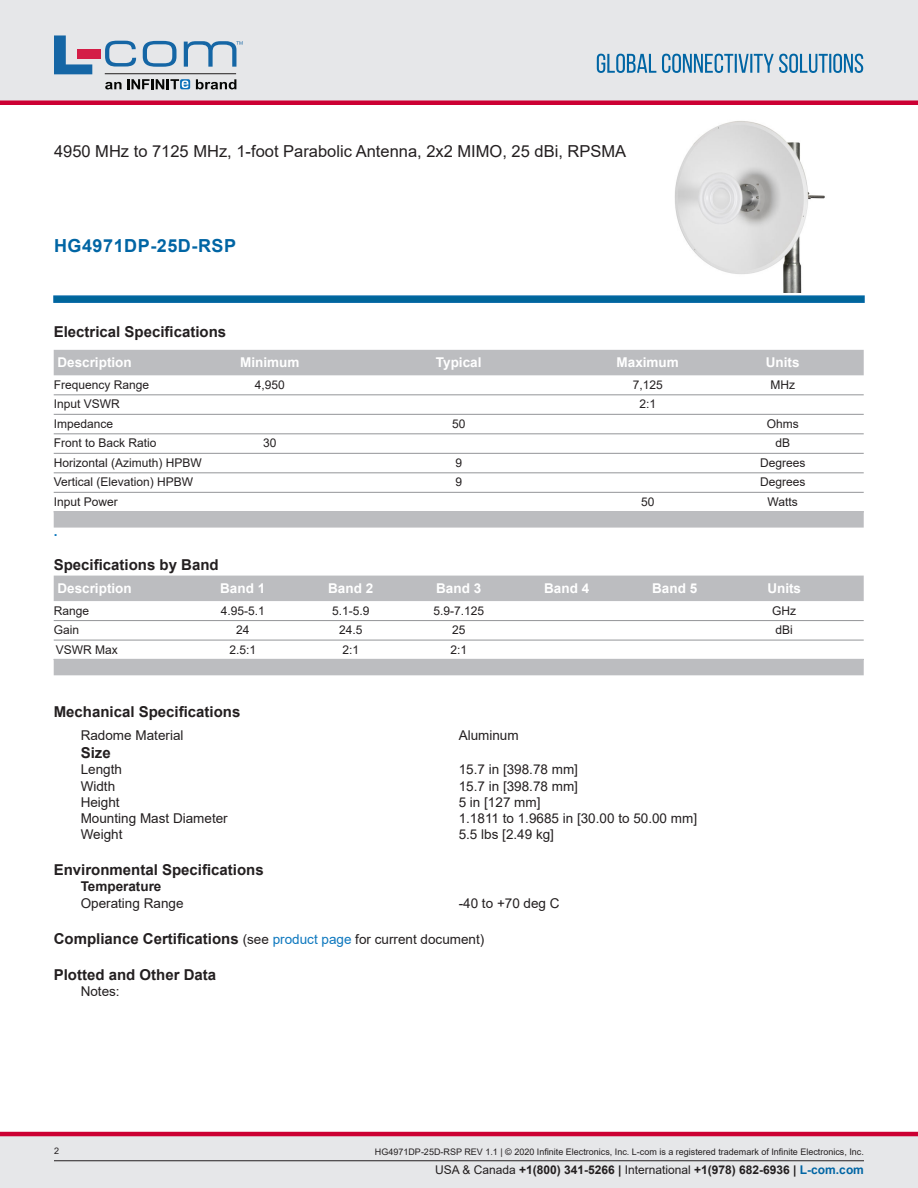
<style>
.page{position:relative;width:918px;height:1188px;background:#fff}
.page>*{position:absolute;margin:0;border:0;box-sizing:border-box;transform-origin:0 0}
.PN{font:700 18px "Arial";letter-spacing:.03em;color:#0065a4}
.Web_Description_Para{font:16.5px "Arial";color:#231f20}
.Head1_for_Compliance{font:700 15px "Arial";color:#231f20}
.Head1{font:700 15px "Arial";color:#231f20}
.LCOM_Table_Footer{font:700 15px "Arial";color:#231f20}
.Table-Footer{font:700 15px "Arial";color:#231f20}
.Specs_Para{font:700 15px "Arial";color:#231f20}
.Specs_Para-2{font:13.5px "Arial";color:#231f20}
.LCOM_Table_Header_F1{font:700 13.5px "Arial";color:#fff}
.LCOM_Table_Header_Mi{font:700 13.5px "Arial";color:#fff}
.Head2_after_Head1{font:13.5px "Arial";color:#231f20}
.Head2_after_Head1-2{font:700 13.5px "Arial";color:#231f20}
.LCOM_Table_Footer-2{font:700 13.5px "Arial";color:#0c77be}
.LCOM_Table_Body_Min{font:12px "Arial";color:#231f20}
.LCOM_Table_Body_F1{font:12px "Arial";color:#231f20}
.t1{font:700 12px "Arial";color:#231f20}
.t2{font:9px "Arial";color:#231f20}
.s1{font-weight:400;font-size:13.5px}
.s2{font-weight:400;font-size:13.5px;color:#0c77be}
.s3{font-weight:400}
.s4{color:#0065a4}
</style>
<div class="page">
<div style="left:0;top:1136px;width:918px;height:52px;background:#e6e7e9"></div>
<hr style="left:0;top:1132px;width:918px;height:4px;background:#c03">
<div style="left:0;top:0;width:918px;height:102px;background:#e6e7e9"></div>
<div style="left:0;top:100px;width:918px;height:5px;background:#c03"></div>
<hr style="left:54px;top:1160px;width:810px;height:1px;background:#231f20">
<svg style="left:597px;top:54px;width:266px;height:19px"></svg>
<hr style="left:105px;top:73px;width:131px;height:1px;background:#211e1e">
<svg style="left:54px;top:35px;width:38px;height:39px"></svg>
<svg style="left:143px;top:41px;width:34px;height:26px"></svg>
<svg style="left:105px;top:41px;width:31px;height:26px"></svg>
<div style="left:77px;top:49px;width:23px;height:10px;background:#d41e47"></div>
<svg style="left:180px;top:79px;width:10px;height:10px"></svg>
<svg style="left:196px;top:79px;width:40px;height:10px"></svg>
<svg style="left:105px;top:79px;width:83px;height:10px"></svg>
<svg style="left:184px;top:41px;width:59px;height:26px"></svg>
<svg style="left:53px;top:295px;width:812px;height:8px;background:#0f6ea3"></svg>
<img style="left:675px;top:121px;width:150px;height:172px">
<div style="left:54px;top:350px;width:810px;height:25px;background:#bcbdc0"></div>
<hr style="left:54px;top:395px;width:810px;height:1px;background:#939598">
<hr style="left:54px;top:414px;width:810px;height:1px;background:#939598">
<hr style="left:54px;top:434px;width:810px;height:1px;background:#939598">
<hr style="left:54px;top:453px;width:810px;height:1px;background:#939598">
<hr style="left:54px;top:473px;width:810px;height:1px;background:#939598">
<hr style="left:54px;top:492px;width:810px;height:1px;background:#939598">
<div style="left:54px;top:511px;width:810px;height:17px;background:#bcbdc0"></div>
<div style="left:54px;top:576px;width:810px;height:25px;background:#bcbdc0"></div>
<hr style="left:54px;top:620px;width:810px;height:1px;background:#939598">
<hr style="left:54px;top:640px;width:810px;height:1px;background:#939598">
<div style="left:54px;top:659px;width:810px;height:16px;background:#bcbdc0"></div>
<h1 class="Web_Description_Para" style="left:54px;top:140px;width:574px">4950 MHz to 7125 MHz, 1-foot Parabolic Antenna, 2x2 MIMO, 25 dBi, RPSMA</h1>
<p class="PN" style="left:54px;top:233px;width:184px">HG4971DP-25D-RSP</p>
<p class="Head1" style="left:54px;top:321px;width:174px">Electrical Specifications</p>
<p class="LCOM_Table_Header_Mi" style="left:57px;top:353px;width:76px">Description</p>
<p class="LCOM_Table_Header_Mi" style="left:240px;top:353px;width:61px">Minimum</p>
<p class="LCOM_Table_Header_Mi" style="left:436px;top:353px;width:47px">Typical</p>
<p class="LCOM_Table_Header_Mi" style="left:617px;top:353px;width:64px">Maximum</p>
<p class="LCOM_Table_Header_Mi" style="left:766px;top:353px;width:35px">Units</p>
<p class="LCOM_Table_Body_Min" style="left:54px;top:376px;width:97px">Frequency Range</p>
<p class="LCOM_Table_Body_Min" style="left:255px;top:376px;width:32px">4,950</p>
<p class="LCOM_Table_Body_Min" style="left:633px;top:376px;width:32px">7,125</p>
<p class="LCOM_Table_Body_Min" style="left:770px;top:376px;width:26px">MHz</p>
<p class="LCOM_Table_Body_Min" style="left:54px;top:396px;width:68px">Input VSWR</p>
<p class="LCOM_Table_Body_Min" style="left:639px;top:396px;width:18px">2:1</p>
<p class="LCOM_Table_Body_Min" style="left:54px;top:415px;width:61px">Impedance</p>
<p class="LCOM_Table_Body_Min" style="left:452px;top:415px;width:15px">50</p>
<p class="LCOM_Table_Body_Min" style="left:767px;top:415px;width:34px">Ohms</p>
<p class="LCOM_Table_Body_Min" style="left:54px;top:435px;width:104px">Front to Back Ratio</p>
<p class="LCOM_Table_Body_Min" style="left:263px;top:435px;width:15px">30</p>
<p class="LCOM_Table_Body_Min" style="left:775px;top:435px;width:16px">dB</p>
<p class="LCOM_Table_Body_Min" style="left:54px;top:454px;width:150px">Horizontal (Azimuth) HPBW</p>
<p class="LCOM_Table_Body_Min" style="left:455px;top:454px;width:8px">9</p>
<p class="LCOM_Table_Body_Min" style="left:760px;top:454px;width:47px">Degrees</p>
<p class="LCOM_Table_Body_Min" style="left:54px;top:474px;width:141px">Vertical (Elevation) HPBW</p>
<p class="LCOM_Table_Body_Min" style="left:455px;top:474px;width:8px">9</p>
<p class="LCOM_Table_Body_Min" style="left:760px;top:474px;width:47px">Degrees</p>
<p class="LCOM_Table_Body_Min" style="left:54px;top:493px;width:66px">Input Power</p>
<p class="LCOM_Table_Body_Min" style="left:641px;top:493px;width:15px">50</p>
<p class="LCOM_Table_Body_Min" style="left:768px;top:493px;width:32px">Watts</p>
<p class="LCOM_Table_Footer-2" style="left:54px;top:522px;width:5px">.</p>
<p class="Table-Footer" style="left:54px;top:554px;width:167px">Specifications by Band</p>
<p class="LCOM_Table_Header_F1" style="left:57px;top:579px;width:76px">Description</p>
<p class="LCOM_Table_Header_F1" style="left:220px;top:579px;width:47px">Band 1</p>
<p class="LCOM_Table_Header_F1" style="left:328px;top:579px;width:47px">Band 2</p>
<p class="LCOM_Table_Header_F1" style="left:436px;top:579px;width:47px">Band 3</p>
<p class="LCOM_Table_Header_F1" style="left:544px;top:579px;width:47px">Band 4</p>
<p class="LCOM_Table_Header_F1" style="left:652px;top:579px;width:47px">Band 5</p>
<p class="LCOM_Table_Header_F1" style="left:767px;top:579px;width:35px">Units</p>
<p class="LCOM_Table_Body_F1" style="left:54px;top:602px;width:37px">Range</p>
<p class="LCOM_Table_Body_F1" style="left:221px;top:602px;width:46px">4.95-5.1</p>
<p class="LCOM_Table_Body_F1" style="left:332px;top:602px;width:39px">5.1-5.9</p>
<p class="LCOM_Table_Body_F1" style="left:433px;top:602px;width:52px">5.9-7.125</p>
<p class="LCOM_Table_Body_F1" style="left:772px;top:602px;width:25px">GHz</p>
<p class="LCOM_Table_Body_F1" style="left:54px;top:622px;width:27px">Gain</p>
<p class="LCOM_Table_Body_F1" style="left:236px;top:622px;width:15px">24</p>
<p class="LCOM_Table_Body_F1" style="left:339px;top:622px;width:25px">24.5</p>
<p class="LCOM_Table_Body_F1" style="left:452px;top:622px;width:15px">25</p>
<p class="LCOM_Table_Body_F1" style="left:776px;top:622px;width:19px">dBi</p>
<p class="LCOM_Table_Body_F1" style="left:56px;top:641px;width:64px">VSWR Max</p>
<p class="LCOM_Table_Body_F1" style="left:229px;top:641px;width:28px">2.5:1</p>
<p class="LCOM_Table_Body_F1" style="left:342px;top:641px;width:18px">2:1</p>
<p class="LCOM_Table_Body_F1" style="left:450px;top:641px;width:18px">2:1</p>
<p class="LCOM_Table_Footer" style="left:54px;top:701px;width:188px">Mechanical Specifications</p>
<p class="Head2_after_Head1" style="left:81px;top:726px;width:104px">Radome Material</p>
<p class="Head2_after_Head1" style="left:459px;top:726px;width:62px">Aluminum</p>
<p class="Specs_Para" style="left:81px;top:742px;width:32px">Size</p>
<p class="Specs_Para-2" style="left:81px;top:760px;width:43px">Length</p>
<p class="Specs_Para-2" style="left:459px;top:760px;width:121px">15.7 in [398.78 mm]</p>
<p class="Specs_Para-2" style="left:81px;top:777px;width:36px">Width</p>
<p class="Specs_Para-2" style="left:459px;top:777px;width:121px">15.7 in [398.78 mm]</p>
<p class="Specs_Para-2" style="left:81px;top:793px;width:41px">Height</p>
<p class="Specs_Para-2" style="left:459px;top:793px;width:83px">5 in [127 mm]</p>
<p class="Specs_Para-2" style="left:81px;top:809px;width:149px">Mounting Mast Diameter</p>
<p class="Specs_Para-2" style="left:459px;top:809px;width:240px">1.1811 to 1.9685 in [30.00 to 50.00 mm]</p>
<p class="Specs_Para-2" style="left:81px;top:825px;width:43px">Weight</p>
<p class="Specs_Para-2" style="left:459px;top:825px;width:97px">5.5 lbs [2.49 kg]</p>
<p class="Head1" style="left:54px;top:859px;width:212px">Environmental Specifications</p>
<p class="Head2_after_Head1-2" style="left:81px;top:877px;width:82px">Temperature</p>
<p class="Specs_Para-2" style="left:81px;top:894px;width:104px">Operating Range</p>
<p class="Specs_Para-2" style="left:459px;top:894px;width:102px">-40 to +70 deg C</p>
<p class="Head1_for_Compliance" style="left:54px;top:928px;width:432px">Compliance Certifications <span class="s1">(see</span> <span class="s2">product page</span> <span class="s1">for current document)</span></p>
<p class="Head1_for_Compliance" style="left:54px;top:964px;width:164px">Plotted and Other Data</p>
<p class="Specs_Para-2" style="left:81px;top:982px;width:41px">Notes:</p>
<p class="t2" style="left:54px;top:1144px;width:7px">2</p>
<p class="t2" style="left:375px;top:1146px;width:491px">HG4971DP-25D-RSP REV 1.1 | © 2020 Infinite Electronics, Inc. L-com is a registered trademark of Infinite Electronics, Inc.</p>
<p class="t1" style="left:435px;top:1162px;width:430px"><span class="s3">USA &amp; Canada</span> +1(800) 341-5266 | <span class="s3">International</span> +1(978) 682-6936 | <span class="s4">L-com.com</span></p>
</div>
